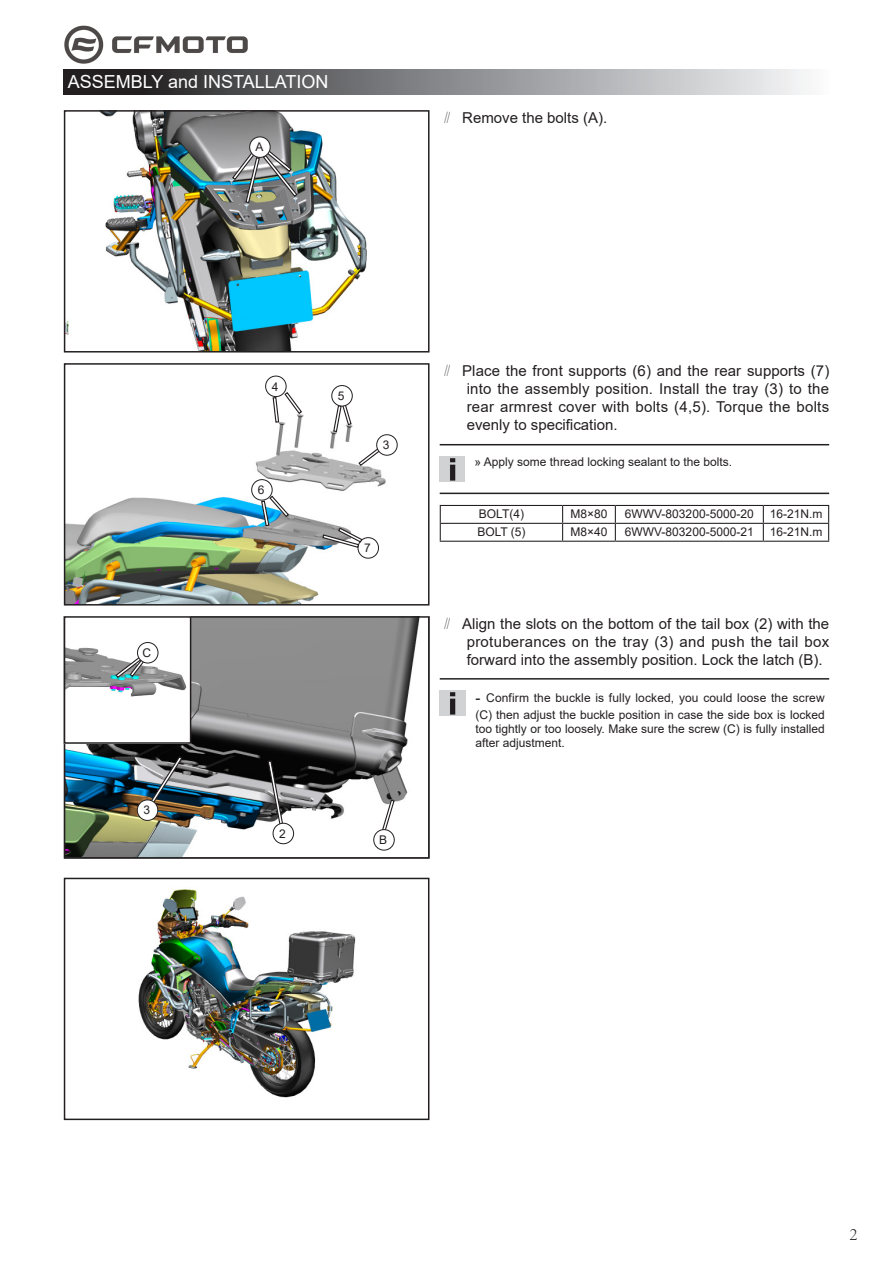
<style>
.page{position:relative;width:893px;height:1263px;background:#fff}
.page>*{position:absolute;margin:0;border:0;box-sizing:border-box;transform-origin:0 0}
.t1{font:18px "Arial";color:#fff}
.t2{font:300 18px "Adobe Song Std";color:#231f20}
.t3{font:15px/18px "Arial";color:#231f20;text-align:justify}
.三级标题{font:12px/16.5px "Arial";color:#231f20}
.s1{font-family:"Adobe Song Std";font-weight:300}
.s2{font-size:15px}
</style>
<div class="page">
<img style="left:67px;top:113px;width:300px;height:236px">
<div style="left:64px;top:110px;width:365px;height:242px;border:2px solid #231f20"></div>
<img style="left:67px;top:619px;width:353px;height:236px">
<img style="left:67px;top:375px;width:331px;height:227px">
<div style="left:64px;top:363px;width:365px;height:242px;border:2px solid #231f20"></div>
<div style="left:266px;top:376px;width:20px;height:21px;background:#fff;border-radius:50%"></div>
<div style="left:265px;top:376px;width:21px;height:21px;border:1px solid #231f20;border-radius:50%"></div>
<svg style="left:177px;top:674px;width:21px;height:20px"></svg>
<div style="left:177px;top:673px;width:21px;height:22px;border:1px solid #231f20;border-radius:50%"></div>
<div style="left:64px;top:616px;width:365px;height:242px;border:2px solid #231f20"></div>
<svg style="left:358px;top:447px;width:24px;height:20px"></svg>
<svg style="left:381px;top:799px;width:14px;height:35px"></svg>
<svg style="left:149px;top:755px;width:34px;height:50px"></svg>
<svg style="left:267px;top:760px;width:17px;height:66px"></svg>
<svg style="left:272px;top:391px;width:31px;height:32px"></svg>
<svg style="left:332px;top:403px;width:20px;height:30px"></svg>
<svg style="left:231px;top:146px;width:67px;height:58px"></svg>
<div style="left:250px;top:137px;width:20px;height:20px;background:#fff;border-radius:50%"></div>
<div style="left:249px;top:136px;width:22px;height:22px;border:1px solid #231f20;border-radius:50%"></div>
<div style="left:358px;top:538px;width:20px;height:20px;background:#fff;border-radius:50%"></div>
<div style="left:358px;top:537px;width:21px;height:21px;border:1px solid #231f20;border-radius:50%"></div>
<div style="left:252px;top:480px;width:20px;height:20px;background:#fff;border-radius:50%"></div>
<div style="left:251px;top:479px;width:22px;height:21px;border:1px solid #231f20;border-radius:50%"></div>
<div style="left:332px;top:386px;width:20px;height:20px;background:#fff;border-radius:50%"></div>
<div style="left:331px;top:385px;width:22px;height:21px;border:1px solid #231f20;border-radius:50%"></div>
<div style="left:374px;top:830px;width:20px;height:20px;background:#fff;border-radius:50%"></div>
<div style="left:373px;top:829px;width:22px;height:21px;border:1px solid #231f20;border-radius:50%"></div>
<div style="left:137px;top:800px;width:21px;height:20px;background:#fff;border-radius:50%"></div>
<div style="left:137px;top:799px;width:21px;height:22px;border:1px solid #231f20;border-radius:50%"></div>
<div style="left:273px;top:823px;width:21px;height:21px;background:#fff;border-radius:50%"></div>
<div style="left:273px;top:823px;width:21px;height:21px;border:1px solid #231f20;border-radius:50%"></div>
<img style="left:440px;top:456px;width:24px;height:26px">
<img style="left:138px;top:889px;width:218px;height:209px">
<div style="left:64px;top:878px;width:365px;height:242px;border:2px solid #231f20"></div>
<hr style="left:440px;top:505px;width:123px;height:1px;background:#231f20">
<hr style="left:563px;top:505px;width:52px;height:1px;background:#231f20">
<hr style="left:615px;top:505px;width:148px;height:1px;background:#231f20">
<hr style="left:763px;top:505px;width:66px;height:1px;background:#231f20">
<hr style="left:440px;top:523px;width:123px;height:1px;background:#231f20">
<svg style="left:440px;top:506px;width:1px;height:35px"></svg>
<hr style="left:563px;top:523px;width:52px;height:1px;background:#231f20">
<svg style="left:562px;top:506px;width:1px;height:35px"></svg>
<hr style="left:615px;top:523px;width:148px;height:1px;background:#231f20">
<svg style="left:615px;top:506px;width:1px;height:35px"></svg>
<hr style="left:763px;top:523px;width:66px;height:1px;background:#231f20">
<svg style="left:763px;top:506px;width:1px;height:35px"></svg>
<svg style="left:828px;top:506px;width:1px;height:35px"></svg>
<hr style="left:440px;top:541px;width:123px;height:1px;background:#231f20">
<hr style="left:563px;top:541px;width:52px;height:1px;background:#231f20">
<hr style="left:615px;top:541px;width:148px;height:1px;background:#231f20">
<hr style="left:763px;top:541px;width:66px;height:1px;background:#231f20">
<svg style="left:260px;top:495px;width:30px;height:32px"></svg>
<svg style="left:322px;top:527px;width:41px;height:22px"></svg>
<div style="left:377px;top:435px;width:20px;height:20px;background:#fff;border-radius:50%"></div>
<div style="left:376px;top:434px;width:22px;height:22px;border:1px solid #231f20;border-radius:50%"></div>
<div style="left:64px;top:69px;width:765px;height:26px;background:linear-gradient(to right,#151315,#f9fcfe)"></div>
<hr style="left:440px;top:444px;width:389px;height:1px;background:#231f20">
<hr style="left:440px;top:493px;width:389px;height:1px;background:#231f20">
<hr style="left:440px;top:678px;width:389px;height:2px;background:#231f20">
<img style="left:65px;top:26px;width:183px;height:38px">
<img style="left:67px;top:619px;width:121px;height:122px">
<div style="left:64px;top:616px;width:127px;height:128px;border:2px solid #231f20"></div>
<svg style="left:115px;top:654px;width:30px;height:25px"></svg>
<div style="left:138px;top:642px;width:20px;height:21px;background:#fff;border-radius:50%"></div>
<div style="left:137px;top:642px;width:21px;height:21px;border:1px solid #231f20;border-radius:50%"></div>
<img style="left:440px;top:690px;width:25px;height:26px">
<p class="t1" style="left:68px;top:70px;width:262px">ASSEMBLY and INSTALLATION</p>
<p class="三级标题" style="left:255px;top:139px;width:10px">A</p>
<p class="t3" style="left:440px;top:109px;width:169px"><span class="s1">∥</span> Remove the bolts (A).</p>
<p class="三级标题" style="left:143px;top:644px;width:10px">C</p>
<p class="三级标题" style="left:143px;top:802px;width:8px">3</p>
<p class="三级标题" style="left:272px;top:378px;width:8px">4</p>
<p class="三级标题" style="left:258px;top:482px;width:8px">6</p>
<p class="三级标题" style="left:338px;top:388px;width:8px">5</p>
<p class="三级标题" style="left:383px;top:437px;width:8px">3</p>
<p class="三级标题" style="left:364px;top:540px;width:8px">7</p>
<p class="三级标题" style="left:279px;top:825px;width:8px">2</p>
<p class="三级标题" style="left:379px;top:832px;width:10px">B</p>
<p class="t3" style="left:467px;top:362px;width:364px;text-indent:-27px"><span class="s1">∥</span> Place the front supports (6) and the rear supports (7) into the assembly position. Install the tray (3) to the rear armrest cover with bolts (4,5). Torque the bolts evenly to specification.</p>
<p class="三级标题" style="left:475px;top:454px;width:259px">» Apply some thread locking sealant to the bolts.</p>
<p class="三级标题" style="left:479px;top:505px;width:47px">BOLT(4)</p>
<p class="三级标题" style="left:570px;top:505px;width:39px">M8×80</p>
<p class="三级标题" style="left:625px;top:505px;width:130px">6WWV-803200-5000-20</p>
<p class="三级标题" style="left:770px;top:505px;width:54px">16-21N.m</p>
<p class="三级标题" style="left:477px;top:523px;width:50px">BOLT (5)</p>
<p class="三级标题" style="left:570px;top:523px;width:39px">M8×40</p>
<p class="三级标题" style="left:625px;top:523px;width:130px">6WWV-803200-5000-21</p>
<p class="三级标题" style="left:770px;top:523px;width:54px">16-21N.m</p>
<p class="t3" style="left:467px;top:615px;width:364px;text-indent:-27px"><span class="s1">∥</span> Align the slots on the bottom of the tail box (2) with the protuberances on the tray (3) and push the tail box forward into the assembly position. Lock the latch (B).</p>
<p class="三级标题" style="left:475px;top:689px;width:351px"><span class="s2">-</span> Confirm the buckle is fully locked, you could loose the screw (C) then adjust the buckle position in case the side box is locked</p>
<p class="三级标题" style="left:475px;top:721px;width:351px;line-height:14.4px">too tightly or too loosely. Make sure the screw (C) is fully installed after adjustment.</p>
<p class="t2" style="left:849px;top:1223px;width:10px">2</p>
</div>
